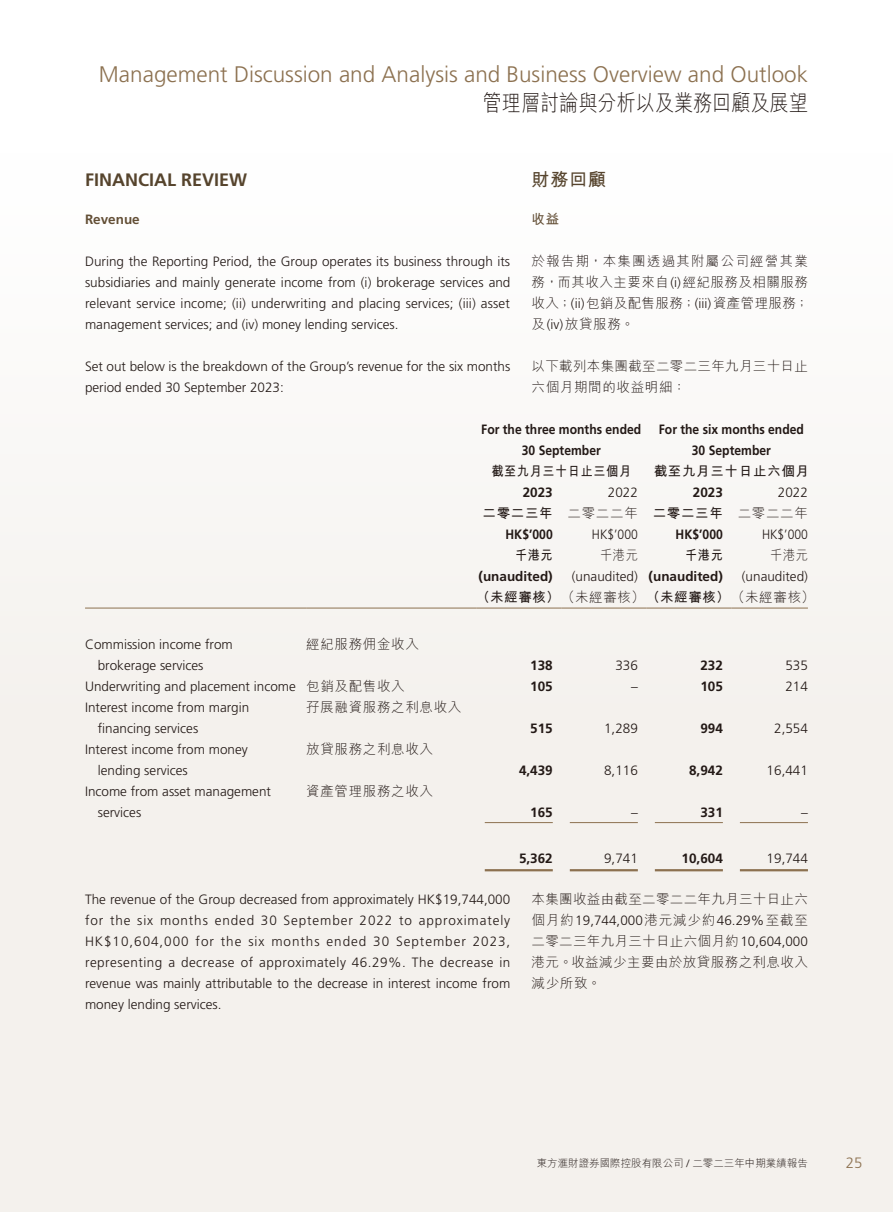
<style>
.page{position:relative;width:893px;height:1212px;background:#fff}
.page>*{position:absolute;margin:0;border:0;box-sizing:border-box;transform-origin:0 0}
.t1{font:300 22.5px "Frutiger LT Std";color:#8c7150}
.t2{font:300 22.5px "M Hei HK";color:#231916;scale:.85 1}
.t3{font:700 18px "Frutiger LT Std";color:#56442d}
.t4{font:700 18px "M Hei HK";color:#56442d}
.t5{font:300 15px "Frutiger LT Std";color:#8c7150}
.t6{font:300 13.5px/21px "Frutiger LT Std";color:#231916}
.t7{font:300 13.5px/21px "M Hei HK";letter-spacing:.035em;color:#231916;text-align:justify}
.t8{font:700 13.5px/21px "Frutiger LT Std";color:#231916;text-align:center;scale:.9 1}
.t9{font:700 13.5px "Frutiger LT Std";color:#231916}
.t10{font:700 13.5px "M Hei HK";letter-spacing:.05em;color:#231916}
.t11{font:700 13.5px "M Hei HK";letter-spacing:.05em;color:#231916;scale:.9 1}
.t12{font:300 13.5px "Frutiger LT Std";color:#231916;scale:.9 1}
.t13{font:700 13.5px "Frutiger LT Std";color:#634f36}
.t14{font:300 13.5px "M Hei HK";letter-spacing:.035em;color:#231916;scale:.9 1}
.t15{font:700 13.5px "M Hei HK";color:#634f36}
.t16{font:300 10.5px "M Hei HK";color:#231916}
.s1{font-family:"Frutiger LT Std"}
.s2{font-weight:300}
.s3{font-weight:700}
.s4{font-family:"M Hei HK"}
</style>
<div class="page">
<div style="left:0;top:153px;width:893px;height:1059px;background:#f4f1ed"></div>
<hr style="left:85px;top:608px;width:221px;height:1px;background:#8c7150">
<hr style="left:306px;top:608px;width:170px;height:1px;background:#8c7150">
<hr style="left:476px;top:608px;width:85px;height:1px;background:#8c7150">
<hr style="left:561px;top:608px;width:85px;height:1px;background:#8c7150">
<hr style="left:646px;top:608px;width:85px;height:1px;background:#8c7150">
<hr style="left:731px;top:608px;width:77px;height:1px;background:#8c7150">
<hr style="left:485px;top:822px;width:68px;height:1px;background:#8c7150">
<hr style="left:570px;top:822px;width:68px;height:1px;background:#8c7150">
<hr style="left:655px;top:822px;width:68px;height:1px;background:#8c7150">
<hr style="left:740px;top:822px;width:68px;height:1px;background:#8c7150">
<hr style="left:485px;top:869px;width:68px;height:2px;background:#8c7150">
<hr style="left:570px;top:869px;width:68px;height:2px;background:#8c7150">
<hr style="left:655px;top:869px;width:68px;height:2px;background:#8c7150">
<hr style="left:740px;top:869px;width:68px;height:2px;background:#8c7150">
<h1 class="t1" style="left:99px;top:62px;width:710px">Management Discussion and Analysis and Business Overview and Outlook</h1>
<h1 class="t2" style="left:483px;top:91px;width:384px">管理層討論與分析以及業務回顧及展望</h1>
<h2 class="t4" style="left:531px;top:166px;width:76px">財務回顧</h2>
<p class="t15" style="left:531px;top:209px;width:29px">收益</p>
<p class="t7" style="left:531px;top:250px;width:279px">於報告期，本集團透過其附屬公司經營其業務，而其收入主要來自<span class="s1">(i)</span>經紀服務及相關服務收入；<span class="s1">(ii)</span>包銷及配售服務；<span class="s1">(iii)</span>資產管理服務；及<span class="s1">(iv)</span>放貸服務。</p>
<p class="t7" style="left:532px;top:355px;width:278px">以下載列本集團截至二零二三年九月三十日止六個月期間的收益明細：</p>
<h2 class="t3" style="left:85px;top:169px;width:164px">FINANCIAL REVIEW</h2>
<p class="t13" style="left:85px;top:212px;width:56px">Revenue</p>
<p class="t6" style="left:85px;top:251px;width:427px;text-align:justify">During the Reporting Period, the Group operates its business through its subsidiaries and mainly generate income from (i) brokerage services and relevant service income; (ii) underwriting and placing services; (iii) asset management services; and (iv) money lending services.</p>
<p class="t6" style="left:85px;top:356px;width:427px">Set out below is the breakdown of the Group’s revenue for the six months period ended 30 September 2023:</p>
<p class="t8" style="left:481px;top:419px;width:179px">For the three months ended<br>30 September</p>
<p class="t8" style="left:659px;top:419px;width:163px">For the six months ended<br>30 September</p>
<p class="t11" style="left:491px;top:461px;width:157px">截至九月三十日止三個月</p>
<p class="t10" style="left:654px;top:461px;width:157px">截至九月三十日止六個月</p>
<p class="t9" style="left:523px;top:485px;width:32px">2023</p>
<p class="t6" style="left:608px;top:482px;width:32px">2022</p>
<p class="t9" style="left:693px;top:485px;width:32px">2023</p>
<p class="t6" style="left:778px;top:482px;width:32px">2022</p>
<p class="t10" style="left:483px;top:503px;width:327px">二零二三年 <span class="s2">二零二二年</span> 二零二三年 <span class="s2">二零二二年</span></p>
<p class="t8" style="left:505px;top:524px;width:54px">HK$’000</p>
<p class="t12" style="left:592px;top:527px;width:53px">HK$’000</p>
<p class="t8" style="left:676px;top:524px;width:54px">HK$’000</p>
<p class="t12" style="left:762px;top:527px;width:53px">HK$’000</p>
<p class="t11" style="left:515px;top:545px;width:43px">千港元</p>
<p class="t14" style="left:600px;top:548px;width:43px">千港元</p>
<p class="t11" style="left:685px;top:545px;width:43px">千港元</p>
<p class="t14" style="left:770px;top:548px;width:43px">千港元</p>
<p class="t9" style="left:479px;top:569px;width:76px">(unaudited)</p>
<p class="t6" style="left:572px;top:566px;width:153px">(unaudited) <span class="s3">(unaudited)</span></p>
<p class="t6" style="left:742px;top:566px;width:68px">(unaudited)</p>
<p class="t10" style="left:476px;top:587px;width:340px">（未經審核）<span class="s2">（未經審核）</span>（未經審核）<span class="s2">（未經審核）</span></p>
<p class="t6" style="left:98px;top:634px;width:137px;text-indent:-13px">Commission income from brokerage services</p>
<p class="t7" style="left:306px;top:633px;width:114px">經紀服務佣金收入</p>
<p class="t9" style="left:530px;top:657px;width:24px">138</p>
<p class="t6" style="left:615px;top:655px;width:24px">336</p>
<p class="t9" style="left:700px;top:657px;width:24px">232</p>
<p class="t6" style="left:785px;top:655px;width:24px">535</p>
<p class="t6" style="left:85px;top:676px;width:321px">Underwriting and placement income <span class="s4">包銷及配售收入</span></p>
<p class="t9" style="left:530px;top:678px;width:24px">105</p>
<p class="t6" style="left:631px;top:676px;width:8px">–</p>
<p class="t9" style="left:700px;top:678px;width:24px">105</p>
<p class="t6" style="left:785px;top:676px;width:24px">214</p>
<p class="t6" style="left:98px;top:697px;width:153px;text-indent:-13px">Interest income from margin financing services</p>
<p class="t7" style="left:306px;top:696px;width:157px">孖展融資服務之利息收入</p>
<p class="t9" style="left:530px;top:720px;width:24px">515</p>
<p class="t6" style="left:604px;top:718px;width:35px">1,289</p>
<p class="t9" style="left:700px;top:720px;width:24px">994</p>
<p class="t6" style="left:774px;top:718px;width:35px">2,554</p>
<p class="t6" style="left:98px;top:739px;width:151px;text-indent:-13px">Interest income from money lending services</p>
<p class="t7" style="left:306px;top:738px;width:128px">放貸服務之利息收入</p>
<p class="t6" style="left:98px;top:781px;width:175px;text-indent:-13px">Income from asset management services</p>
<p class="t7" style="left:306px;top:780px;width:128px">資產管理服務之收入</p>
<p class="t9" style="left:519px;top:762px;width:35px">4,439</p>
<p class="t6" style="left:604px;top:760px;width:35px">8,116</p>
<p class="t9" style="left:689px;top:762px;width:35px">8,942</p>
<p class="t6" style="left:767px;top:760px;width:43px">16,441</p>
<p class="t9" style="left:530px;top:804px;width:24px">165</p>
<p class="t6" style="left:631px;top:802px;width:8px">–</p>
<p class="t9" style="left:700px;top:804px;width:24px">331</p>
<p class="t6" style="left:801px;top:802px;width:8px">–</p>
<p class="t9" style="left:519px;top:851px;width:35px">5,362</p>
<p class="t6" style="left:604px;top:848px;width:35px">9,741</p>
<p class="t9" style="left:682px;top:851px;width:43px">10,604</p>
<p class="t6" style="left:767px;top:848px;width:43px">19,744</p>
<p class="t6" style="left:85px;top:889px;width:427px;text-align:justify">The revenue of the Group decreased from approximately HK$19,744,000 for the six months ended 30 September 2022 to approximately HK$10,604,000 for the six months ended 30 September 2023, representing a decrease of approximately 46.29%. The decrease in revenue was mainly attributable to the decrease in interest income from money lending services.</p>
<p class="t7" style="left:532px;top:889px;width:278px">本集團收益由截至二零二二年九月三十日止六</p>
<p class="t6" style="left:532px;top:910px;width:278px"><span class="s4">個月約</span>19,744,000<span class="s4">港元減少約</span>46.29%<span class="s4">至截至</span></p>
<p class="t7" style="left:532px;top:931px;width:278px">二零二三年九月三十日止六個月約<span class="s1">10,604,000</span>港元。收益減少主要由於放貸服務之利息收入減少所致。</p>
<p class="t16" style="left:537px;top:1157px;width:273px">東方滙財證券國際控股有限公司 <span class="s1">/</span> 二零二三年中期業績報告</p>
<p class="t5" style="left:846px;top:1154px;width:18px">25</p>
</div>
